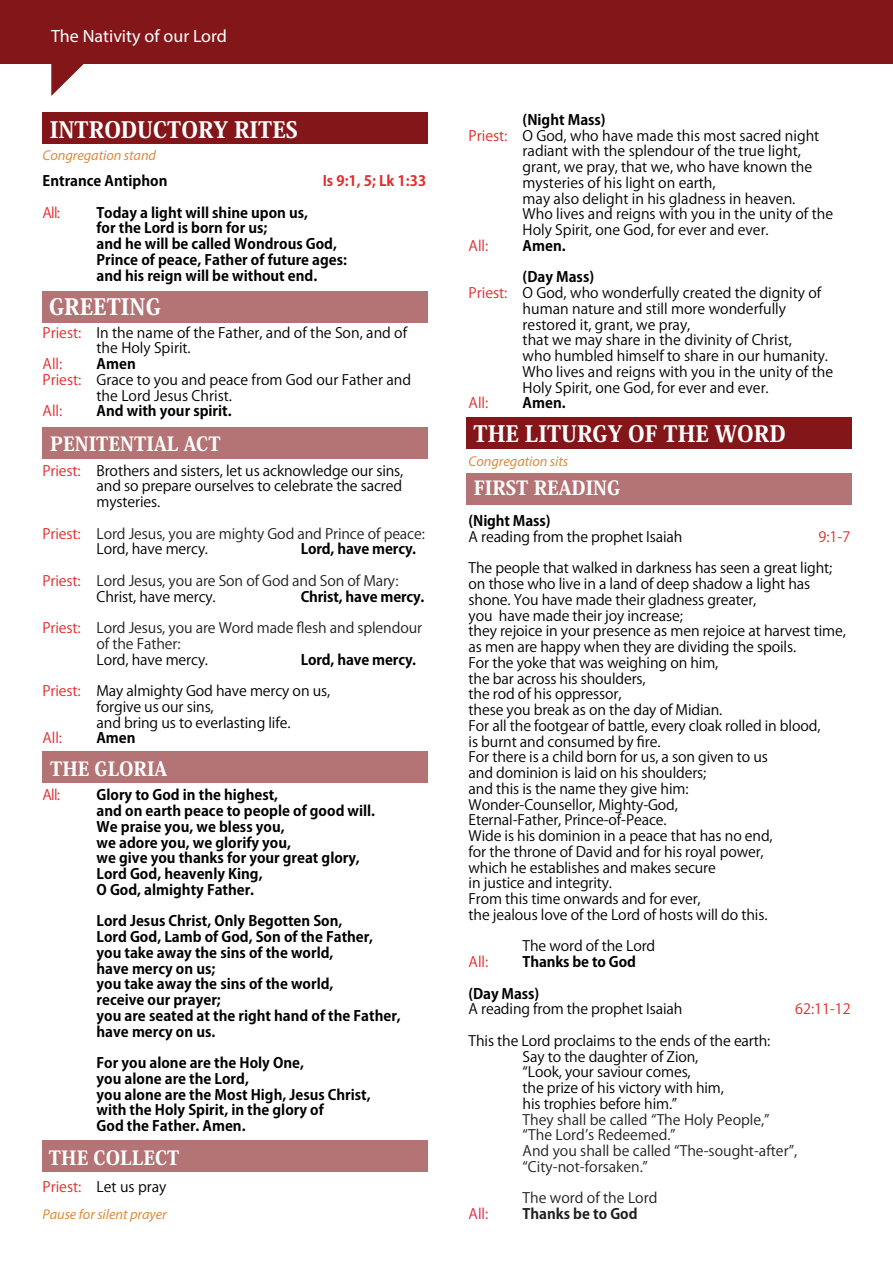
<style>
.page{position:relative;width:893px;height:1263px;background:#fff}
.page>*{position:absolute;margin:0;border:0;box-sizing:border-box;transform-origin:0 0}
.t1{font:800 22.35px "Koz Min Pro";color:#fff}
.t2{font:800 19.35px "Koz Min Pro";color:#fff}
.t3{font:17.85px "Myriad Pro";color:#fff}
.t4{font:14.25px/15.8px "Koz Go Pro";letter-spacing:-.01em;color:#000}
.t5{font:700 14.25px/15.8px "Koz Go Pro";color:#000}
.t6{font:14.25px/15.8px "Koz Go Pro";letter-spacing:-.01em;color:#231f20}
.t7{font:italic 14.25px "Myriad Pro";letter-spacing:-.005em;color:#dd8d3c}
.t8{font:14.25px "Koz Go Pro";color:#e32a2a}
.t9{font:700 14.25px "Koz Go Pro";color:#e4292b}
.t10{font:700 14.25px "Koz Go Pro";color:#231f20}
.t11{font:14.25px "Koz Go Pro";letter-spacing:-.05em;color:#e5282b}
.t12{font:14.25px "Koz Go Pro";color:#e4292b}
.t13{font:14.25px "Koz Go Pro";color:#e7213f}
.s1{color:#e4292b}
.s2{color:#e32a2a}
.s3{color:#e22b2a}
.s4{color:#000}
</style>
<div class="page">
<div style="left:42px;top:751px;width:386px;height:32px;background:#b47375"></div>
<div style="left:0;top:0;width:893px;height:63px;background:#831618"></div>
<svg style="left:51px;top:63px;width:39px;height:33px"></svg>
<div style="left:42px;top:112px;width:386px;height:32px;background:#831618"></div>
<div style="left:42px;top:291px;width:386px;height:32px;background:#b47374"></div>
<div style="left:42px;top:427px;width:386px;height:32px;background:#b47374"></div>
<div style="left:466px;top:417px;width:386px;height:32px;background:#831618"></div>
<div style="left:466px;top:472px;width:386px;height:32px;background:#b47374"></div>
<div style="left:42px;top:1140px;width:386px;height:32px;background:#b47374"></div>
<p class="t3" style="left:51px;top:25px;width:177px">The Nativity of our Lord</p>
<h1 class="t1" style="left:50px;top:113px;width:250px">INTRODUCTORY RITES</h1>
<p class="t7" style="left:43px;top:146px;width:115px">Congregation stand</p>
<p class="t5" style="left:43px;top:174px;width:126px">Entrance Antiphon</p>
<p class="t9" style="left:323px;top:172px;width:105px">Is 9:1, 5; Lk 1:33</p>
<p class="t11" style="left:43px;top:203px;width:19px">All:</p>
<p class="t5" style="left:97px;top:205px;width:252px">Today a light will shine upon us,<br>for the Lord is born for us;<br>and he will be called Wondrous God,<br>Prince of peace, Father of future ages: and his reign will be without end.</p>
<h1 class="t1" style="left:49px;top:290px;width:113px">GREETING</h1>
<p class="t4" style="left:97px;top:325px;width:312px;text-indent:-54px"><span class="s1">Priest:</span> In the name of the Father, and of the Son, and of the Holy Spirit.</p>
<p class="t12" style="left:43px;top:355px;width:21px">All:</p>
<p class="t5" style="left:97px;top:357px;width:41px">Amen</p>
<p class="t4" style="left:43px;top:372px;width:370px"><span class="s1">Priest:</span> Grace to you and peace from God our Father and</p>
<p class="t4" style="left:97px;top:388px;width:137px">the Lord Jesus Christ.</p>
<p class="t12" style="left:43px;top:402px;width:21px">All:</p>
<p class="t5" style="left:97px;top:404px;width:137px">And with your spirit.</p>
<h2 class="t2" style="left:50px;top:429px;width:172px">PENITENTIAL ACT</h2>
<p class="t4" style="left:97px;top:463px;width:308px;text-align:justify;text-indent:-54px"><span class="s2">Priest:</span> Brothers and sisters, let us acknowledge our sins, and so prepare ourselves to celebrate the sacred mysteries.</p>
<p class="t6" style="left:97px;top:526px;width:330px;text-indent:-54px"><span class="s3">Priest:</span> Lord Jesus, you are mighty God and Prince of peace:<br><span class="s4">Lord, have mercy.</span></p>
<p class="t5" style="left:301px;top:542px;width:117px">Lord, have mercy.</p>
<p class="t6" style="left:97px;top:573px;width:303px;text-indent:-54px"><span class="s3">Priest:</span> Lord Jesus, you are Son of God and Son of Mary:<br><span class="s4">Christ, have mercy.</span></p>
<p class="t5" style="left:301px;top:589px;width:125px">Christ, have mercy.</p>
<p class="t6" style="left:97px;top:620px;width:327px;text-indent:-54px"><span class="s3">Priest:</span> Lord Jesus, you are Word made flesh and splendour of the Father:</p>
<p class="t4" style="left:97px;top:652px;width:113px">Lord, have mercy.</p>
<p class="t5" style="left:301px;top:652px;width:117px">Lord, have mercy.</p>
<p class="t4" style="left:97px;top:683px;width:235px;text-indent:-54px"><span class="s2">Priest:</span> May almighty God have mercy on us, forgive us our sins,<br>and bring us to everlasting life.</p>
<p class="t8" style="left:43px;top:729px;width:21px">All:</p>
<p class="t5" style="left:97px;top:731px;width:40px">Amen</p>
<h2 class="t2" style="left:50px;top:754px;width:119px">THE GLORIA</h2>
<p class="t11" style="left:43px;top:786px;width:19px">All:</p>
<p class="t5" style="left:97px;top:788px;width:280px">Glory to God in the highest,<br>and on earth peace to people of good will.<br>We praise you, we bless you,<br>we adore you, we glorify you,<br>we give you thanks for your great glory,<br>Lord God, heavenly King,<br>O God, almighty Father.</p>
<p class="t5" style="left:97px;top:914px;width:306px">Lord Jesus Christ, Only Begotten Son,<br>Lord God, Lamb of God, Son of the Father, you take away the sins of the world,<br>have mercy on us;<br>you take away the sins of the world,<br>receive our prayer;<br>you are seated at the right hand of the Father, have mercy on us.</p>
<p class="t5" style="left:97px;top:1056px;width:276px">For you alone are the Holy One,<br>you alone are the Lord,<br>you alone are the Most High, Jesus Christ, with the Holy Spirit, in the glory of<br>God the Father. Amen.</p>
<h2 class="t2" style="left:49px;top:1143px;width:132px">THE COLLECT</h2>
<p class="t4" style="left:43px;top:1179px;width:125px"><span class="s2">Priest:</span> Let us pray</p>
<p class="t7" style="left:43px;top:1205px;width:126px">Pause for silent prayer</p>
<p class="t5" style="left:523px;top:113px;width:85px">(Night Mass)</p>
<p class="t4" style="left:469px;top:128px;width:352px"><span class="s2">Priest:</span> O God, who have made this most sacred night</p>
<p class="t4" style="left:523px;top:144px;width:280px">radiant with the splendour of the true light,</p>
<p class="t4" style="left:523px;top:159px;width:291px">grant, we pray, that we, who have known the</p>
<p class="t4" style="left:523px;top:175px;width:195px">mysteries of his light on earth,</p>
<p class="t4" style="left:523px;top:191px;width:274px">may also delight in his gladness in heaven.</p>
<p class="t4" style="left:523px;top:207px;width:312px">Who lives and reigns with you in the unity of the</p>
<p class="t4" style="left:523px;top:222px;width:248px">Holy Spirit, one God, for ever and ever.</p>
<p class="t8" style="left:469px;top:236px;width:21px">All:</p>
<p class="t5" style="left:523px;top:239px;width:45px">Amen.</p>
<p class="t5" style="left:523px;top:270px;width:73px">(Day Mass)</p>
<p class="t4" style="left:469px;top:285px;width:354px"><span class="s2">Priest:</span> O God, who wonderfully created the dignity of</p>
<p class="t4" style="left:523px;top:301px;width:265px">human nature and still more wonderfully</p>
<p class="t4" style="left:523px;top:317px;width:169px">restored it, grant, we pray,</p>
<p class="t4" style="left:523px;top:333px;width:271px">that we may share in the divinity of Christ,</p>
<p class="t4" style="left:523px;top:348px;width:307px">who humbled himself to share in our humanity.</p>
<p class="t4" style="left:523px;top:364px;width:312px">Who lives and reigns with you in the unity of the</p>
<p class="t4" style="left:523px;top:380px;width:248px">Holy Spirit, one God, for ever and ever.</p>
<p class="t8" style="left:469px;top:394px;width:21px">All:</p>
<p class="t5" style="left:523px;top:396px;width:45px">Amen.</p>
<h1 class="t1" style="left:474px;top:417px;width:313px">THE LITURGY OF THE WORD</h1>
<h2 class="t2" style="left:474px;top:474px;width:148px">FIRST READING</h2>
<p class="t7" style="left:469px;top:452px;width:101px">Congregation sits</p>
<p class="t5" style="left:469px;top:514px;width:83px">(Night Mass)</p>
<p class="t4" style="left:469px;top:529px;width:215px">A reading from the prophet Isaiah</p>
<p class="t8" style="left:818px;top:527px;width:33px">9:1-7</p>
<p class="t4" style="left:469px;top:561px;width:379px">The people that walked in darkness has seen a great light; on those who live in a land of deep shadow a light has shone. You have made their gladness greater,<br>you have made their joy increase;<br>they rejoice in your presence as men rejoice at harvest time, as men are happy when they are dividing the spoils.<br>For the yoke that was weighing on him,<br>the bar across his shoulders,<br>the rod of his oppressor,<br>these you break as on the day of Midian.<br>For all the footgear of battle, every cloak rolled in blood,<br>is burnt and consumed by fire.<br>For there is a child born for us, a son given to us<br>and dominion is laid on his shoulders;<br>and this is the name they give him:<br>Wonder-Counsellor, Mighty-God,<br>Eternal-Father, Prince-of-Peace.<br>Wide is his dominion in a peace that has no end,<br>for the throne of David and for his royal power,<br>which he establishes and makes secure<br>in justice and integrity.<br>From this time onwards and for ever,<br>the jealous love of the Lord of hosts will do this.</p>
<p class="t4" style="left:523px;top:939px;width:134px">The word of the Lord</p>
<p class="t8" style="left:469px;top:953px;width:21px">All:</p>
<p class="t5" style="left:523px;top:955px;width:115px">Thanks be to God</p>
<p class="t5" style="left:469px;top:986px;width:72px">(Day Mass)</p>
<p class="t4" style="left:469px;top:1002px;width:215px">A reading from the prophet Isaiah</p>
<p class="t8" style="left:795px;top:1000px;width:57px">62:11-12</p>
<p class="t4" style="left:523px;top:1033px;width:249px;text-indent:-54px">This the Lord proclaims to the ends of the earth:<br>Say to the daughter of Zion,<br>“Look, your saviour comes,<br>the prize of his victory with him,<br>his trophies before him.”</p>
<p class="t6" style="left:523px;top:1112px;width:276px">They shall be called “The Holy People,” “The Lordʼs Redeemed.”<br>And you shall be called “The-sought-after”, “City-not-forsaken.”</p>
<p class="t6" style="left:523px;top:1190px;width:136px">The word of the Lord</p>
<p class="t13" style="left:469px;top:1205px;width:21px">All:</p>
<p class="t10" style="left:523px;top:1205px;width:117px">Thanks be to God</p>
</div>
